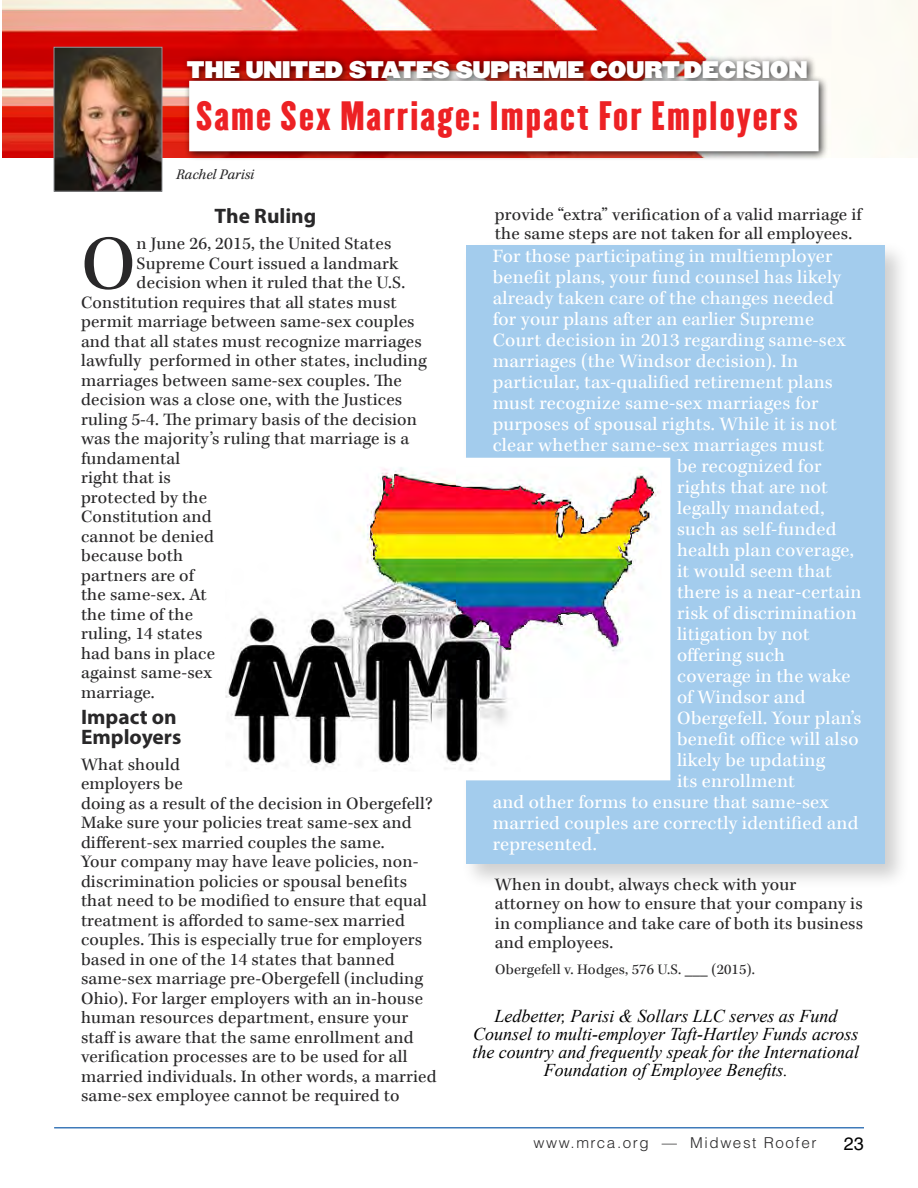
<style>
.page{position:relative;width:918px;height:1188px;background:#fff}
.page>*{position:absolute;margin:0;border:0;box-sizing:border-box;transform-origin:0 0}
.t1{font:79.5px "Kepler Std";color:#292829}
.t2{font:36px "Champion HTF Lightweight";letter-spacing:.06em;color:#ed2124}
.t3{font:21px "Champion HTF Heavyweight";color:#fff}
.t4{font:700 21px/19.5px "Myriad Pro";color:#292829}
.t5{font:19.5px "Kepler Std";letter-spacing:.01em;color:#fff}
.t6{font:18px/19.5px "Kepler Std";letter-spacing:.01em;color:#292829}
.t7{font:italic 18px/18px "Times New Roman";color:#000;text-align:center}
.t8{font:18px "Helvetica LT Std";color:#000}
.t9{font:15px "Kepler Std";letter-spacing:.01em;color:#292829}
.t10{font:300 15px "Helvetica LT Std";letter-spacing:.1em;color:#292829}
.t11{font:italic 15px "Kepler Std";color:#292829}
</style>
<div class="page">
<hr style="left:54px;top:1127px;width:810px;height:1px;background:#004fa3">
<img style="left:3px;top:0;width:915px;height:158px">
<img style="left:56px;top:49px;width:104px;height:140px">
<div style="left:54px;top:47px;width:108px;height:144px;border:1px solid #939598"></div>
<div style="left:182px;top:55px;width:646px;height:106px;background:#000;opacity:.75"></div>
<div style="left:189px;top:81px;width:630px;height:70px;background:#fff"></div>
<div style="left:461px;top:240px;width:449px;height:650px;background:#000;opacity:.19"></div>
<div style="left:466px;top:245px;width:419px;height:619px;background:#a3cced"></div>
<img style="left:226px;top:468px;width:434px;height:302px">
<div style="left:216px;top:458px;width:454px;height:322px;border:9px solid #fff"></div>
<p class="t3" style="left:187px;top:56px;width:622px">THE UNITED STATES SUPREME COURT DECISION</p>
<h2 class="t2" style="left:196px;top:93px;width:603px">Same Sex Marriage: Impact For Employers</h2>
<p class="t11" style="left:176px;top:166px;width:80px">Rachel Parisi</p>
<p class="t4" style="left:215px;top:206px;width:103px">The Ruling</p>
<h1 class="t1" style="left:81px;top:219px;width:56px">O</h1>
<p class="t6" style="left:137px;top:235px;width:256px">n June 26, 2015, the United States</p>
<p class="t6" style="left:137px;top:254px;width:263px">Supreme Court issued a landmark</p>
<p class="t6" style="left:137px;top:274px;width:270px">decision when it ruled that the U.S.</p>
<p class="t6" style="left:81px;top:293px;width:317px">Constitution requires that all states must</p>
<p class="t6" style="left:81px;top:313px;width:335px">permit marriage between same-sex couples</p>
<p class="t6" style="left:81px;top:332px;width:342px">and that all states must recognize marriages</p>
<p class="t6" style="left:81px;top:352px;width:347px">lawfully performed in other states, including</p>
<p class="t6" style="left:81px;top:371px;width:322px">marriages between same-sex couples. The</p>
<p class="t6" style="left:81px;top:391px;width:323px">decision was a close one, with the Justices</p>
<p class="t6" style="left:81px;top:410px;width:338px">ruling 5-4. The primary basis of the decision</p>
<p class="t6" style="left:81px;top:430px;width:330px">was the majority’s ruling that marriage is a</p>
<p class="t6" style="left:81px;top:449px;width:101px">fundamental</p>
<p class="t6" style="left:81px;top:469px;width:91px">right that is</p>
<p class="t6" style="left:81px;top:488px;width:128px">protected by the</p>
<p class="t6" style="left:81px;top:508px;width:132px">Constitution and</p>
<p class="t6" style="left:81px;top:527px;width:134px">cannot be denied</p>
<p class="t6" style="left:81px;top:547px;width:103px">because both</p>
<p class="t6" style="left:81px;top:566px;width:114px">partners are of</p>
<p class="t6" style="left:81px;top:586px;width:127px">the same-sex. At</p>
<p class="t6" style="left:81px;top:605px;width:114px">the time of the</p>
<p class="t6" style="left:81px;top:625px;width:123px">ruling, 14 states</p>
<p class="t6" style="left:81px;top:644px;width:136px">had bans in place</p>
<p class="t6" style="left:81px;top:664px;width:133px">against same-sex</p>
<p class="t6" style="left:81px;top:683px;width:75px">marriage.</p>
<p class="t4" style="left:81px;top:707px;width:102px">Impact on<br>Employers</p>
<p class="t6" style="left:81px;top:755px;width:357px">What should<br>employers be<br>doing as a result of the decision in Obergefell?<br>Make sure your policies treat same-sex and different-sex married couples the same.<br>Your company may have leave policies, non&shy;discrimination policies or spousal benefits that need to be modified to ensure that equal treatment is afforded to same-sex married couples. This is especially true for employers based in one of the 14 states that banned same-sex marriage pre-Obergefell (including Ohio). For larger employers with an in-house human resources department, ensure your staff is aware that the same enrollment and verification processes are to be used for all married individuals. In other words, a married same-sex employee cannot be required to</p>
<p class="t6" style="left:495px;top:205px;width:368px">provide “extra” verification of a valid marriage if the same steps are not taken for all employees.</p>
<p class="t5" style="left:493px;top:245px;width:341px">For those participating in multiemployer</p>
<p class="t5" style="left:493px;top:266px;width:350px">benefit plans, your fund counsel has likely</p>
<p class="t5" style="left:493px;top:287px;width:342px">already taken care of the changes needed</p>
<p class="t5" style="left:493px;top:308px;width:323px">for your plans after an earlier Supreme</p>
<p class="t5" style="left:493px;top:329px;width:354px">Court decision in 2013 regarding same-sex</p>
<p class="t5" style="left:493px;top:350px;width:307px">marriages (the Windsor decision). In</p>
<p class="t5" style="left:493px;top:371px;width:342px">particular, tax-qualified retirement plans</p>
<p class="t5" style="left:493px;top:392px;width:327px">must recognize same-sex marriages for</p>
<p class="t5" style="left:493px;top:413px;width:346px">purposes of spousal rights. While it is not</p>
<p class="t5" style="left:493px;top:434px;width:333px">clear whether same-sex marriages must</p>
<p class="t5" style="left:677px;top:455px;width:146px">be recognized for</p>
<p class="t5" style="left:677px;top:476px;width:152px">rights that are not</p>
<p class="t5" style="left:677px;top:497px;width:149px">legally mandated,</p>
<p class="t5" style="left:677px;top:518px;width:161px">such as self-funded</p>
<p class="t5" style="left:677px;top:539px;width:178px">health plan coverage,</p>
<p class="t5" style="left:677px;top:560px;width:156px">it would seem that</p>
<p class="t5" style="left:677px;top:581px;width:186px">there is a near-certain</p>
<p class="t5" style="left:677px;top:602px;width:181px">risk of discrimination</p>
<p class="t5" style="left:677px;top:623px;width:134px">litigation by not</p>
<p class="t5" style="left:677px;top:644px;width:109px">offering such</p>
<p class="t5" style="left:677px;top:665px;width:175px">coverage in the wake</p>
<p class="t5" style="left:677px;top:686px;width:130px">of Windsor and</p>
<p class="t5" style="left:677px;top:707px;width:186px">Obergefell. Your plan’s</p>
<p class="t5" style="left:677px;top:728px;width:183px">benefit office will also</p>
<p class="t5" style="left:677px;top:749px;width:150px">likely be updating</p>
<p class="t5" style="left:677px;top:770px;width:119px">its enrollment</p>
<p class="t5" style="left:493px;top:791px;width:338px">and other forms to ensure that same-sex</p>
<p class="t5" style="left:493px;top:812px;width:367px">married couples are correctly identified and</p>
<p class="t5" style="left:493px;top:833px;width:106px">represented.</p>
<p class="t6" style="left:495px;top:875px;width:370px">When in doubt, always check with your attorney on how to ensure that your company is in compliance and take care of both its business and employees.</p>
<p class="t9" style="left:495px;top:961px;width:261px">Obergefell v. Hodges, 576 U.S. ___ (2015).</p>
<p class="t7" style="left:472px;top:1006px;width:388px">Ledbetter, Parisi &amp; Sollars LLC serves as Fund Counsel to multi-employer Taft-Hartley Funds across the country and frequently speak for the International Foundation of Employee Benefits.</p>
<p class="t10" style="left:534px;top:1133px;width:284px">www.mrca.org — Midwest Roofer</p>
<p class="t8" style="left:844px;top:1133px;width:22px">23</p>
</div>
